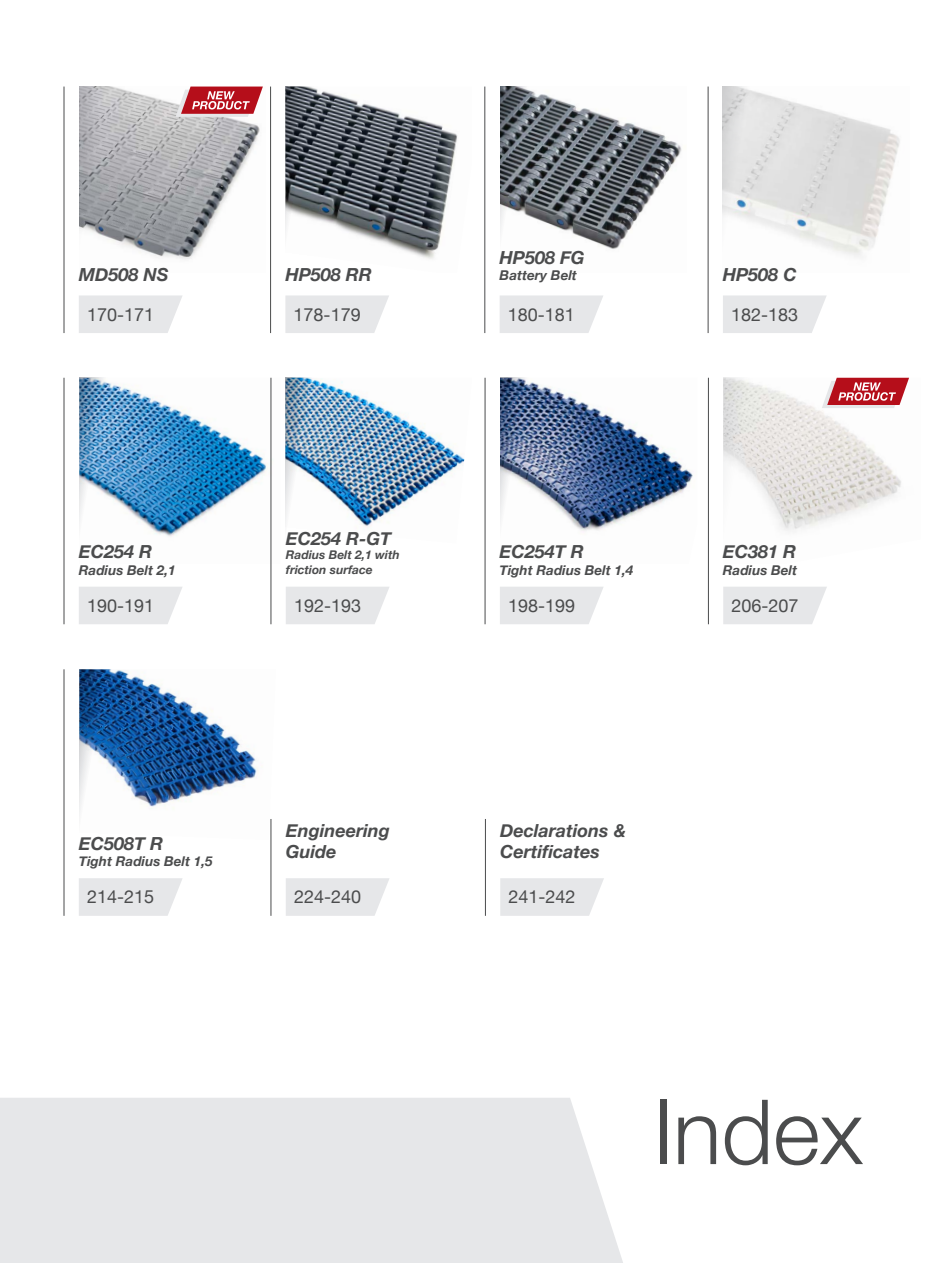
<style>
.page{position:relative;width:936px;height:1263px;background:#fff}
.page>*{position:absolute;margin:0;border:0;box-sizing:border-box;transform-origin:0 0}
.t1{font:300 90px "Helvetica Neue";color:#4b4c4d}
.t2{font:italic 700 18px/21.6px "Helvetica Neue";color:#4b4c4d}
.t3{font:18px "Helvetica Neue";color:#4b4c4d}
.t4{font:italic 700 13.5px "Helvetica Neue";color:#4b4c4d}
.t5{font:italic 700 12px/14.4px "Helvetica Neue";color:#4b4c4d}
</style>
<div class="page">
<div style="left:0;top:1098px;width:623px;height:165px;background:#e6e7e9"></div>
<img style="left:107px;top:378px;width:164px;height:186px">
<img style="left:79px;top:378px;width:28px;height:146px">
<img style="left:313px;top:88px;width:145px;height:171px">
<svg style="left:285px;top:87px;width:28px;height:146px;background:#6a6f75"></svg>
<img style="left:528px;top:90px;width:154px;height:159px">
<svg style="left:500px;top:87px;width:28px;height:146px"></svg>
<img style="left:751px;top:90px;width:149px;height:167px">
<svg style="left:722px;top:87px;width:29px;height:134px;background:#dfe0e1"></svg>
<img style="left:528px;top:382px;width:165px;height:150px">
<img style="left:751px;top:383px;width:150px;height:148px">
<svg style="left:500px;top:378px;width:28px;height:144px"></svg>
<svg style="left:723px;top:378px;width:28px;height:98px"></svg>
<img style="left:107px;top:669px;width:164px;height:171px">
<svg style="left:79px;top:669px;width:28px;height:147px"></svg>
<img style="left:313px;top:378px;width:152px;height:149px">
<img style="left:285px;top:378px;width:28px;height:146px">
<img style="left:108px;top:87px;width:152px;height:173px">
<svg style="left:80px;top:87px;width:28px;height:153px;background:#abacb0"></svg>
<svg style="left:79px;top:295px;width:103px;height:38px;background:#e7e8ea"></svg>
<div style="left:79px;top:587px;width:103px;height:37px;background:#e6e7e9"></div>
<div style="left:79px;top:878px;width:103px;height:38px;background:#e6e7e9"></div>
<div style="left:286px;top:587px;width:103px;height:37px;background:#e6e7e9"></div>
<div style="left:286px;top:878px;width:103px;height:38px;background:#e6e7e9"></div>
<svg style="left:500px;top:878px;width:104px;height:38px;background:#e8e8ea"></svg>
<div style="left:500px;top:587px;width:103px;height:37px;background:#e6e7e9"></div>
<svg style="left:723px;top:587px;width:104px;height:37px;background:#e7e8ea"></svg>
<svg style="left:285px;top:295px;width:104px;height:38px;background:#e8e9ea"></svg>
<svg style="left:500px;top:295px;width:103px;height:38px;background:#e7e8ea"></svg>
<svg style="left:723px;top:295px;width:103px;height:38px;background:#e7e8ea"></svg>
<hr style="left:64px;top:87px;width:1px;height:246px;background:#4b4c4d">
<hr style="left:64px;top:378px;width:1px;height:246px;background:#4b4c4d">
<hr style="left:64px;top:669px;width:1px;height:247px;background:#4b4c4d">
<hr style="left:271px;top:378px;width:1px;height:246px;background:#4b4c4d">
<hr style="left:271px;top:819px;width:1px;height:97px;background:#4b4c4d">
<hr style="left:485px;top:819px;width:1px;height:97px;background:#4b4c4d">
<hr style="left:485px;top:378px;width:1px;height:246px;background:#4b4c4d">
<hr style="left:708px;top:378px;width:1px;height:246px;background:#4b4c4d">
<hr style="left:270px;top:87px;width:1px;height:246px;background:#4b4c4d">
<hr style="left:484px;top:87px;width:1px;height:246px;background:#4b4c4d">
<hr style="left:707px;top:87px;width:1px;height:246px;background:#4b4c4d">
<svg style="left:175px;top:87px;width:88px;height:30px"></svg>
<svg style="left:821px;top:378px;width:88px;height:30px"></svg>
<p class="t2" style="left:499px;top:247px;width:86px">HP508 FG</p>
<p class="t4" style="left:499px;top:265px;width:79px">Battery Belt</p>
<p class="t2" style="left:79px;top:265px;width:91px">MD508 NS</p>
<p class="t2" style="left:285px;top:265px;width:88px">HP508 RR</p>
<p class="t2" style="left:723px;top:265px;width:75px">HP508 C</p>
<p class="t3" style="left:87px;top:301px;width:69px">170-171</p>
<p class="t3" style="left:293px;top:301px;width:69px">178-179</p>
<p class="t3" style="left:508px;top:301px;width:69px">180-181</p>
<p class="t3" style="left:731px;top:301px;width:69px">182-183</p>
<p class="t2" style="left:79px;top:542px;width:75px">EC254 R</p>
<p class="t4" style="left:79px;top:559px;width:98px">Radius Belt 2,1</p>
<p class="t3" style="left:87px;top:592px;width:69px">190-191</p>
<p class="t2" style="left:286px;top:528px;width:107px">EC254 R-GT</p>
<p class="t5" style="left:286px;top:548px;width:115px">Radius Belt 2,1 with friction surface</p>
<p class="t3" style="left:294px;top:592px;width:69px">192-193</p>
<p class="t2" style="left:499px;top:542px;width:86px">EC254T R</p>
<p class="t4" style="left:499px;top:559px;width:135px">Tight Radius Belt 1,4</p>
<p class="t2" style="left:722px;top:542px;width:75px">EC381 R</p>
<p class="t4" style="left:722px;top:559px;width:76px">Radius Belt</p>
<p class="t3" style="left:508px;top:592px;width:69px">198-199</p>
<p class="t3" style="left:731px;top:592px;width:69px">206-207</p>
<p class="t2" style="left:79px;top:833px;width:86px">EC508T R</p>
<p class="t4" style="left:79px;top:851px;width:135px">Tight Radius Belt 1,5</p>
<p class="t3" style="left:87px;top:884px;width:69px">214-215</p>
<p class="t2" style="left:286px;top:820px;width:105px">Engineering<br>Guide</p>
<p class="t2" style="left:500px;top:820px;width:127px">Declarations &amp;<br>Certificates</p>
<p class="t3" style="left:294px;top:884px;width:69px">224-240</p>
<p class="t3" style="left:508px;top:884px;width:69px">241-242</p>
<h1 class="t1" style="left:653px;top:1059px;width:211px">Index</h1>
</div>
